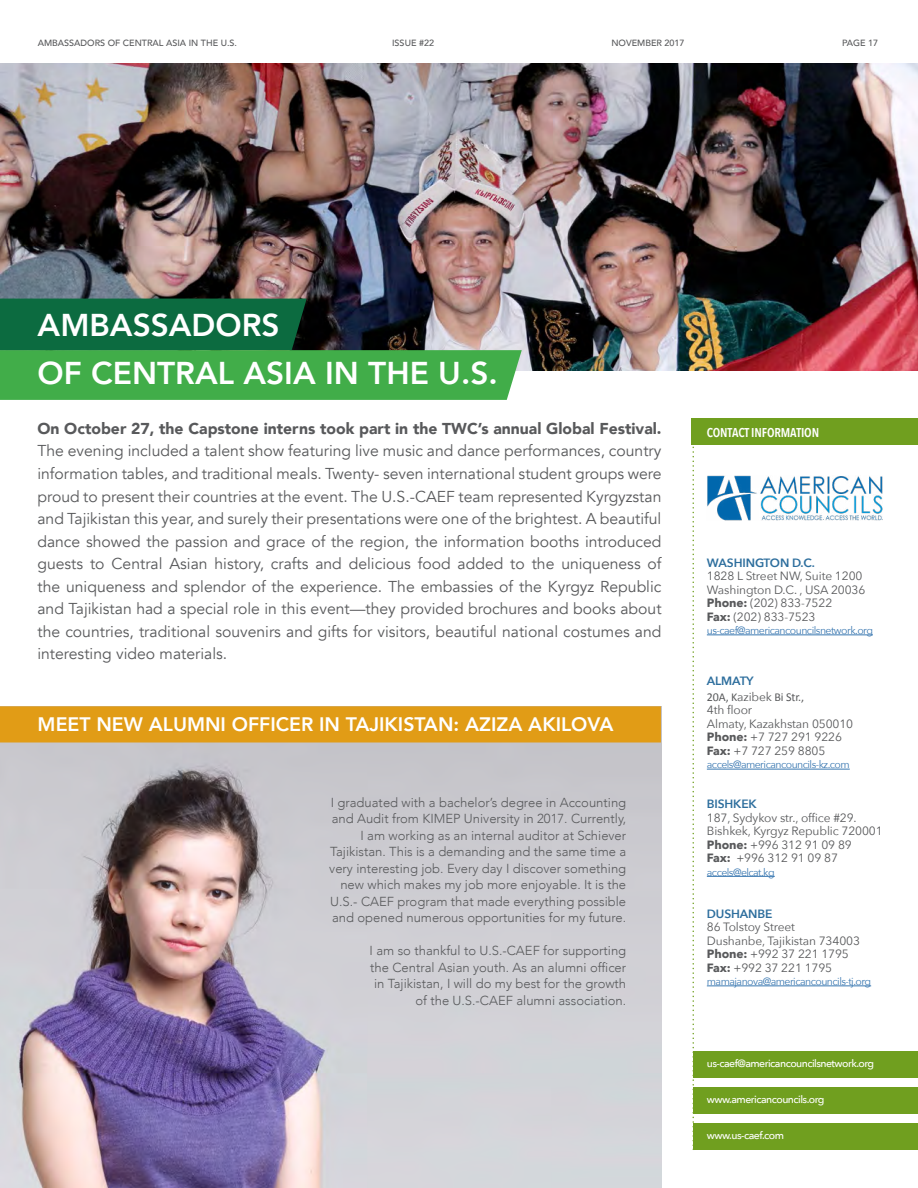
<style>
.page{position:relative;width:918px;height:1188px;background:#fff}
.page>*{position:absolute;margin:0;border:0;box-sizing:border-box;transform-origin:0 0}
.t1{font:800 31.5px/48px "Avenir";color:#fff}
.t2{font:800 19.5px "Avenir";color:#fff}
.t3{font:15.75px/22.5px "Avenir";color:#58595b;text-align:justify}
.t4{font:900 15.75px "Avenir";color:#58595b}
.t5{font:300 13.05px/16.5px "Avenir";color:#58595b;text-align:right}
.t6{font:600 12.75px "Avenir Next Condensed";letter-spacing:-.01em;color:#fff}
.t7{font:12px/13.5px "Avenir Next";letter-spacing:-.01em;color:#58595b}
.t8{font:600 12px "Avenir Next";letter-spacing:-.01em;color:#2d6e9d}
.t9{font:12px "Calibri";letter-spacing:-.01em;color:#58595b}
.t10{font:10.5px "Avenir Next";letter-spacing:-.05em;color:#3a78b1}
.t11{font:500 10.5px "Avenir Next";letter-spacing:-.05em;color:#fff}
.t12{font:500 9px "Avenir";color:#58595b}
.s1{font-weight:700}
.s2{font-family:"Avenir Next"}
</style>
<div class="page">
<img style="left:0;top:706px;width:662px;height:482px">
<div style="left:693px;top:1123px;width:225px;height:27px;background:#709f1f"></div>
<div style="left:693px;top:1087px;width:225px;height:27px;background:#709f1f"></div>
<div style="left:693px;top:1051px;width:225px;height:27px;background:#709f1f"></div>
<hr style="left:707px;top:635px;width:166px;height:1px;background:#3a78b1">
<hr style="left:707px;top:769px;width:143px;height:1px;background:#3a78b1">
<hr style="left:707px;top:876px;width:68px;height:1px;background:#3a78b1">
<hr style="left:707px;top:986px;width:164px;height:1px;background:#3a78b1">
<div style="left:692px;top:418px;width:226px;height:28px;background:#709f1f"></div>
<svg style="left:692px;top:445px;width:2px;height:705px"></svg>
<img style="left:707px;top:476px;width:175px;height:44px">
<img style="left:0;top:64px;width:918px;height:306px">
<svg style="left:0;top:299px;width:522px;height:101px;background:#39874b"></svg>
<div style="left:0;top:706px;width:661px;height:37px;background:#e19c16"></div>
<p class="t12" style="left:38px;top:35px;width:201px">AMBASSADORS OF CENTRAL ASIA IN THE U.S.</p>
<p class="t12" style="left:392px;top:35px;width:43px">ISSUE #22</p>
<p class="t12" style="left:611px;top:35px;width:75px">NOVEMBER 2017</p>
<p class="t12" style="left:842px;top:35px;width:38px">PAGE 17</p>
<h1 class="t1" style="left:38px;top:301px;width:462px">AMBASSADORS<br>OF CENTRAL ASIA IN THE U.S.</h1>
<p class="t4" style="left:37px;top:415px;width:626px">On October 27, the Capstone interns took part in the TWC’s annual Global Festival.</p>
<p class="t3" style="left:37px;top:440px;width:626px">The evening included a talent show featuring live music and dance performances, country information tables, and traditional meals. Twenty- seven international student groups were proud to present their countries at the event. The U.S.-CAEF team represented Kyrgyzstan and Tajikistan this year, and surely their presentations were one of the brightest. A beautiful dance showed the passion and grace of the region, the information booths introduced guests to Central Asian history, crafts and delicious food added to the uniqueness of the uniqueness and splendor of the experience. The embassies of the Kyrgyz Republic and Tajikistan had a special role in this event—they provided brochures and books about the countries, traditional souvenirs and gifts for visitors, beautiful national costumes and interesting video materials.</p>
<p class="t2" style="left:38px;top:709px;width:577px">MEET NEW ALUMNI OFFICER IN TAJIKISTAN: AZIZA AKILOVA</p>
<p class="t5" style="left:329px;top:794px;width:298px">I graduated with a bachelor’s degree in Accounting and Audit from KIMEP University in 2017. Currently, I am working as an internal auditor at Schiever Tajikistan. This is a demanding and the same time a very interesting job. Every day I discover something new which makes my job more enjoyable. It is the U.S.- CAEF program that made everything possible and opened numerous opportunities for my future.</p>
<p class="t5" style="left:370px;top:943px;width:258px">I am so thankful to U.S.-CAEF for supporting the Central Asian youth. As an alumni officer in Tajikistan, I will do my best for the growth of the U.S.-CAEF alumni association.</p>
<p class="t6" style="left:707px;top:421px;width:114px">CONTACT INFORMATION</p>
<p class="t8" style="left:707px;top:552px;width:110px">WASHINGTON D.C.</p>
<p class="t7" style="left:707px;top:569px;width:160px">1828 L Street NW, Suite 1200<br>Washington D.C. , USA 20036<br><span class="s1">Phone:</span> (202) 833-7522<br><span class="s1">Fax:</span> (202) 833-7523</p>
<p class="t10" style="left:707px;top:622px;width:168px">us-caef@americancouncilsnetwork.org</p>
<p class="t8" style="left:707px;top:671px;width:48px">ALMATY</p>
<p class="t9" style="left:707px;top:689px;width:99px">20A, K<span class="s2">azibek</span> Bi Str.,</p>
<p class="t7" style="left:707px;top:703px;width:148px">4th floor<br>Almaty, Kazakhstan 050010<br><span class="s1">Phone:</span> +7 727 291 9226<br><span class="s1">Fax:</span> +7 727 259 8805</p>
<p class="t10" style="left:707px;top:756px;width:144px">accels@americancouncils-kz.com</p>
<p class="t8" style="left:707px;top:794px;width:52px">BISHKEK</p>
<p class="t7" style="left:707px;top:810px;width:177px">187, Sydykov str., office #29.<br>Bishkek, Kyrgyz Republic 720001<br><span class="s1">Phone:</span> +996 312 91 09 89<br><span class="s1">Fax:</span> +996 312 91 09 87</p>
<p class="t10" style="left:707px;top:863px;width:69px">accels@elcat.kg</p>
<p class="t8" style="left:707px;top:903px;width:67px">DUSHANBE</p>
<p class="t7" style="left:707px;top:920px;width:155px">86 Tolstoy Street<br>Dushanbe, Tajikistan 734003<br><span class="s1">Phone:</span> +992 37 221 1795<br><span class="s1">Fax:</span> +992 37 221 1795</p>
<p class="t10" style="left:707px;top:973px;width:166px">mamajanova@americancouncils-tj.org</p>
<p class="t11" style="left:707px;top:1054px;width:169px">us-caef@americancouncilsnetwork.org</p>
<p class="t11" style="left:707px;top:1090px;width:119px">www.americancouncils.org</p>
<p class="t11" style="left:707px;top:1126px;width:79px">www.us-caef.com</p>
</div>
